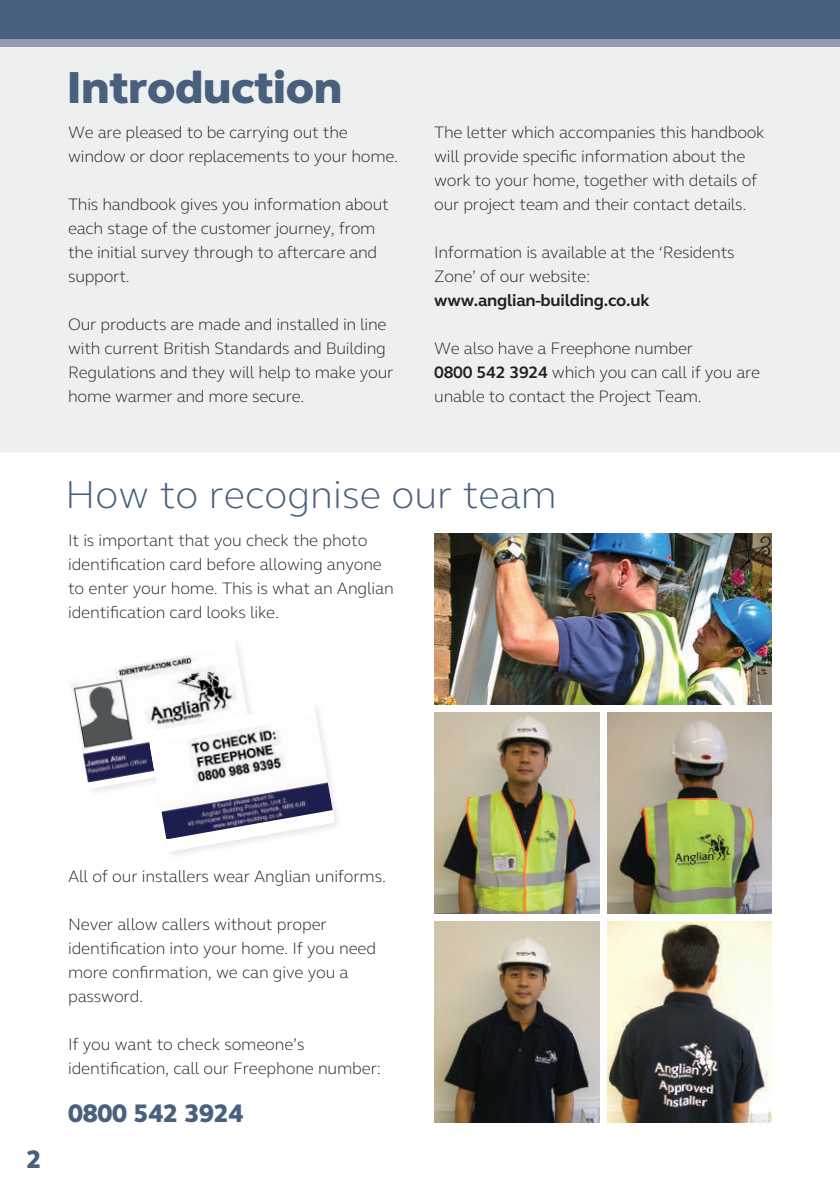
<style>
.page{position:relative;width:840px;height:1191px;background:#fff}
.page>*{position:absolute;margin:0;border:0;box-sizing:border-box;transform-origin:0 0}
.t1{font:800 46px "FS Elliot";letter-spacing:-.01em;color:#48607d}
.t2{font:300 40px "FS Elliot";color:#48607d}
.t3{font:800 26px "FS Elliot";letter-spacing:-.01em;color:#48607d}
.t4{font:300 17px/24px "FS Elliot";letter-spacing:-.015em;color:#231f20}
.t5{font:700 17px "FS Elliot";letter-spacing:-.015em;color:#231f20}
.s1{font-weight:700}
</style>
<div class="page">
<div style="left:0;top:0;width:839px;height:452px;background:#eef0ef"></div>
<img style="left:434px;top:533px;width:337px;height:171px">
<img style="left:434px;top:712px;width:164px;height:202px">
<img style="left:607px;top:712px;width:164px;height:202px">
<img style="left:434px;top:921px;width:164px;height:202px">
<img style="left:607px;top:921px;width:164px;height:202px">
<svg style="left:71px;top:644px;width:263px;height:208px"></svg>
<img style="left:150px;top:715px;width:182px;height:124px">
<div style="left:0;top:0;width:839px;height:39px;background:#48607d"></div>
<div style="left:0;top:39px;width:839px;height:8px;background:#949db0"></div>
<h1 class="t1" style="left:67px;top:56px;width:277px">Introduction</h1>
<p class="t4" style="left:68px;top:120px;width:331px">We are pleased to be carrying out the window or door replacements to your home.</p>
<p class="t4" style="left:68px;top:192px;width:322px">This handbook gives you information about each stage of the customer journey, from the initial survey through to aftercare and support.</p>
<p class="t4" style="left:68px;top:312px;width:327px">Our products are made and installed in line with current British Standards and Building Regulations and they will help to make your home warmer and more secure.</p>
<p class="t4" style="left:434px;top:120px;width:332px">The letter which accompanies this handbook will provide specific information about the work to your home, together with details of our project team and their contact details.</p>
<p class="t4" style="left:434px;top:240px;width:302px">Information is available at the ‘Residents<br>Zone’ of our website:</p>
<p class="t5" style="left:434px;top:289px;width:217px">www.anglian-building.co.uk</p>
<p class="t4" style="left:434px;top:336px;width:327px">We also have a Freephone number<br><span class="s1">0800 542 3924</span> which you can call if you are unable to contact the Project Team.</p>
<h2 class="t2" style="left:65px;top:467px;width:492px">How to recognise our team</h2>
<p class="t4" style="left:68px;top:527px;width:327px">It is important that you check the photo identification card before allowing anyone to enter your home. This is what an Anglian identification card looks like.</p>
<h3 class="t3" style="left:27px;top:1141px;width:16px">2</h3>
<p class="t4" style="left:68px;top:863px;width:319px">All of our installers wear Anglian uniforms.</p>
<p class="t4" style="left:68px;top:911px;width:309px">Never allow callers without proper identification into your home. If you need more confirmation, we can give you a password.</p>
<p class="t4" style="left:68px;top:1031px;width:314px">If you want to check someone’s identification, call our Freephone number:</p>
<h3 class="t3" style="left:68px;top:1095px;width:177px">0800 542 3924</h3>
</div>
